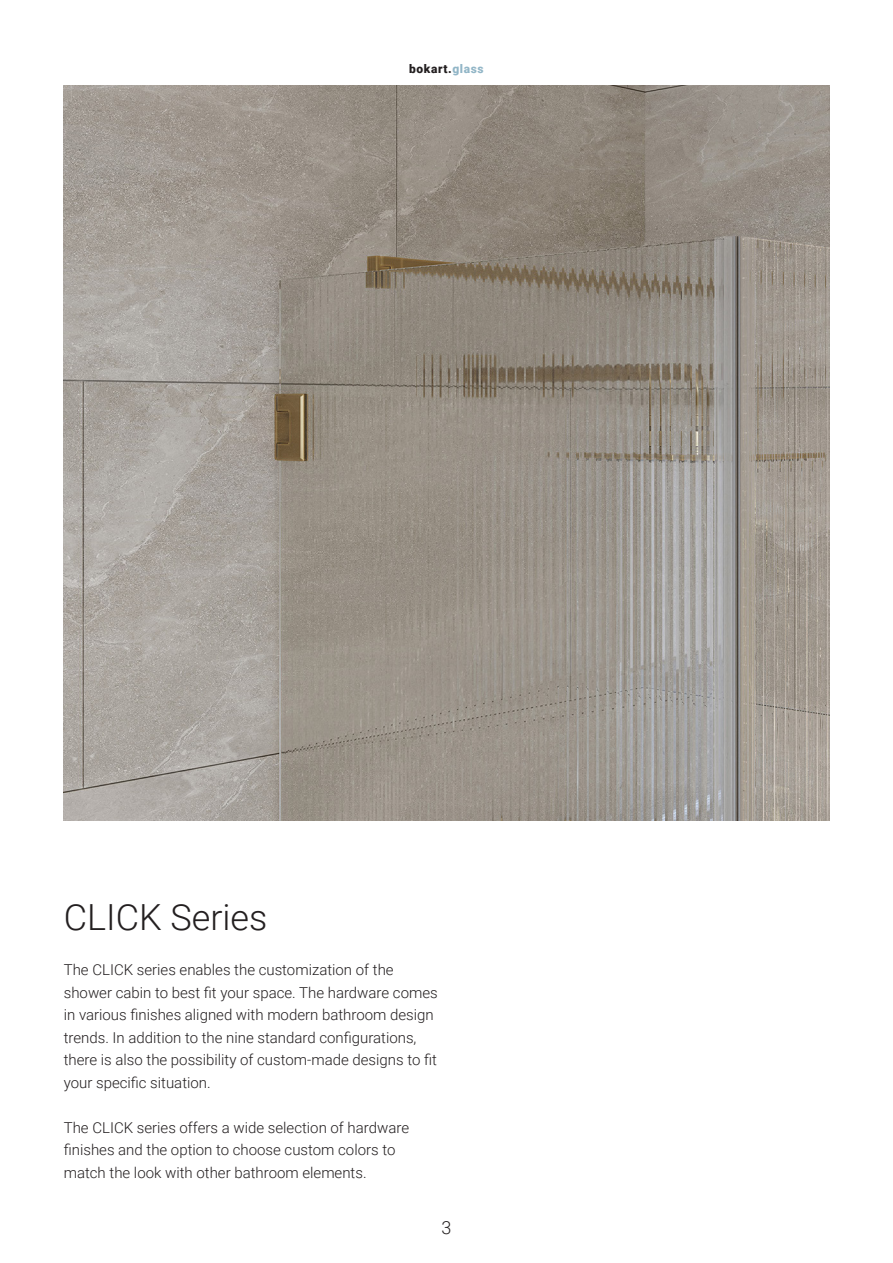
<style>
.page{position:relative;width:893px;height:1263px;background:#fff}
.page>*{position:absolute;margin:0;border:0;box-sizing:border-box;transform-origin:0 0}
.t1{font:300 36px "Roboto";color:#231f20}
.t2{font:300 18px "Roboto";color:#231f20}
.t3{font:300 15px/22.5px "Roboto";color:#231f20}
.t4{font:900 12px "Roboto";letter-spacing:.05em;color:#231f20}
.s1{color:#92b6c7}
</style>
<div class="page">
<img style="left:64px;top:85px;width:765px;height:736px">
<p class="t4" style="left:409px;top:60px;width:76px">bokart.<span class="s1">glass</span></p>
<h1 class="t1" style="left:64px;top:892px;width:205px">CLICK Series</h1>
<p class="t3" style="left:64px;top:958px;width:375px">The CLICK series enables the customization of the shower cabin to best fit your space. The hardware comes in various finishes aligned with modern bathroom design trends. In addition to the nine standard configurations, there is also the possibility of custom-made designs to fit your specific situation.</p>
<p class="t3" style="left:64px;top:1116px;width:347px">The CLICK series offers a wide selection of hardware finishes and the option to choose custom colors to match the look with other bathroom elements.</p>
<p class="t2" style="left:441px;top:1215px;width:11px">3</p>
</div>
